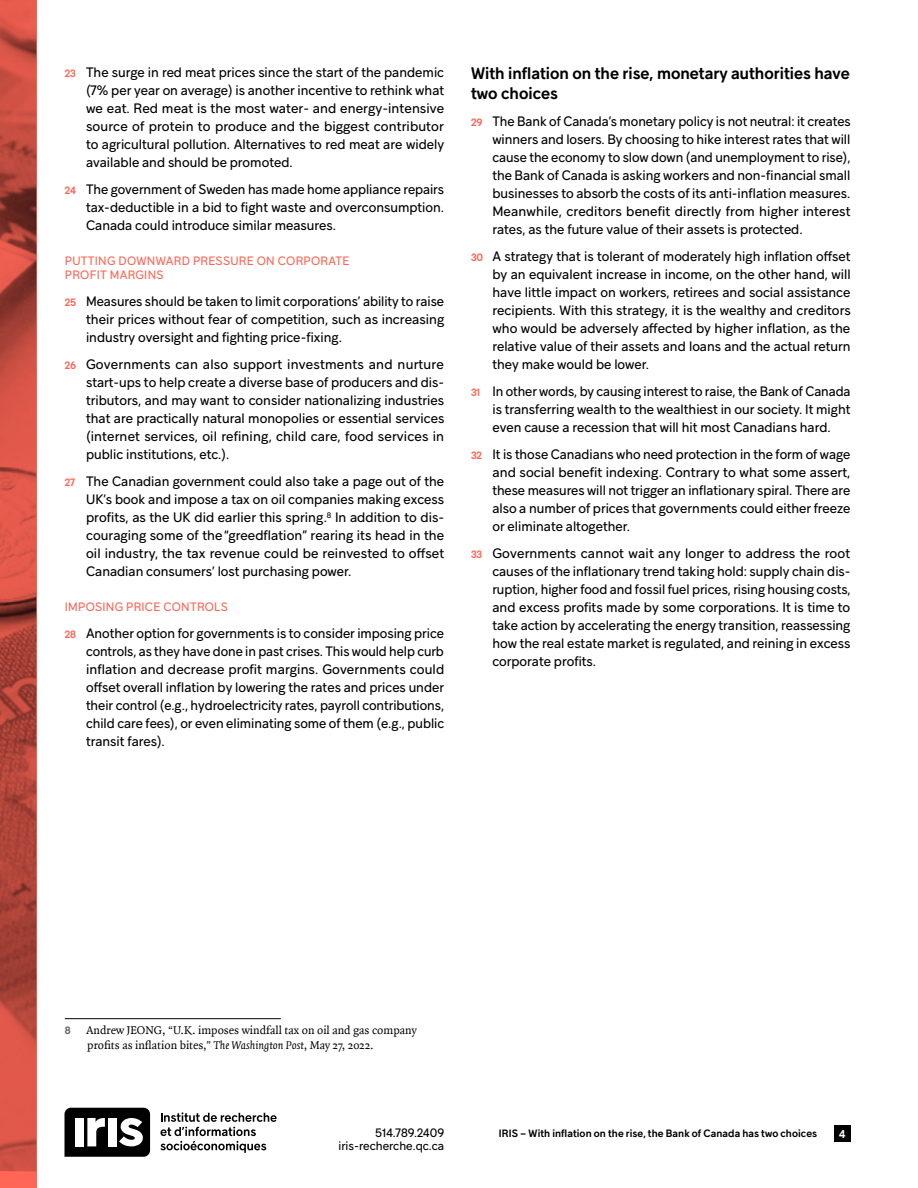
<style>
.page{position:relative;width:918px;height:1188px;background:#fff}
.page>*{position:absolute;margin:0;border:0;box-sizing:border-box;transform-origin:0 0}
.t1{font:600 16.5px/19.8px "Guillon";color:#000}
.t2{font:13.5px/18px "Guillon";color:#000;text-align:justify}
.t3{font:12px/15px "Quadraat Pro TT";color:#000}
.t4{font:12px/14.4px "Guillon";letter-spacing:.02em;color:#ff6656}
.t5{font:12px/13.5px "Guillon";color:#000;text-align:right}
.t6{font:600 11.25px "Guillon";color:#fff}
.t7{font:600 10.5px "Guillon";letter-spacing:.01em;color:#000}
.t8{font:600 10.5px "Guillon";color:#626161}
.s1{font-weight:600;font-size:10.5px;color:#ff6656}
.s2{font-family:"Quadraat";font-style:italic}
</style>
<div class="page">
<div style="left:834px;top:1126px;width:16px;height:16px;background:#000"></div>
<img style="left:0;top:0;width:36px;height:1172px">
<hr style="left:65px;top:1018px;width:216px;height:1px;background:#000">
<div style="left:64px;top:1108px;width:86px;height:49px;background:#000;border-radius:6px"></div>
<div style="left:75px;top:1118px;width:9px;height:28px;background:#fff"></div>
<svg style="left:87px;top:1118px;width:18px;height:28px"></svg>
<div style="left:108px;top:1118px;width:9px;height:28px;background:#fff"></div>
<svg style="left:119px;top:1118px;width:24px;height:28px"></svg>
<svg style="left:160px;top:1112px;width:117px;height:41px"></svg>
<p class="t2" style="left:86px;top:63px;width:360px;text-indent:-21px"><span class="s1">23</span> The surge in red meat prices since the start of the pandemic (7% per year on average) is another incentive to rethink what we eat. Red meat is the most water- and energy-intensive source of protein to produce and the biggest contributor to agricultural pollution. Alternatives to red meat are widely available and should be promoted.</p>
<p class="t2" style="left:86px;top:180px;width:360px;text-indent:-21px"><span class="s1">24</span> The government of Sweden has made home appliance repairs tax-deductible in a bid to fight waste and overconsumption.<br>Canada could introduce similar measures.</p>
<p class="t4" style="left:65px;top:253px;width:286px">PUTTING DOWNWARD PRESSURE ON CORPORATE<br>PROFIT MARGINS</p>
<p class="t2" style="left:86px;top:292px;width:360px;text-indent:-21px"><span class="s1">25</span> Measures should be taken to limit corporations’ ability to raise their prices without fear of competition, such as increasing industry oversight and fighting price-fixing.</p>
<p class="t2" style="left:86px;top:355px;width:360px;text-indent:-21px"><span class="s1">26</span> Governments can also support investments and nurture start-ups to help create a diverse base of producers and dis&shy;tributors, and may want to consider nationalizing industries that are practically natural monopolies or essential services (internet services, oil refining, child care, food services in public institutions, etc.).</p>
<p class="t2" style="left:86px;top:472px;width:360px;text-indent:-21px"><span class="s1">27</span> The Canadian government could also take a page out of the UK’s book and impose a tax on oil companies making excess profits, as the UK did earlier this spring.<sup>8</sup> In addition to dis&shy;couraging some of the“greedflation” rearing its head in the oil industry, the tax revenue could be reinvested to offset Canadian consumers’ lost purchasing power.</p>
<p class="t4" style="left:65px;top:599px;width:164px">IMPOSING PRICE CONTROLS</p>
<p class="t2" style="left:86px;top:624px;width:360px;text-indent:-21px"><span class="s1">28</span> Another option for governments is to consider imposing price controls, as they have done in past crises. This would help curb inflation and decrease profit margins. Governments could offset overall inflation by lowering the rates and prices under their control (e.g., hydroelectricity rates, payroll contributions, child care fees), or even eliminating some of them (e.g., public transit fares).</p>
<p class="t1" style="left:471px;top:63px;width:380px">With inflation on the rise, monetary authorities have two choices</p>
<p class="t2" style="left:492px;top:112px;width:360px;text-indent:-21px"><span class="s1">29</span> The Bank of Canada’s monetary policy is not neutral: it creates winners and losers. By choosing to hike interest rates that will cause the economy to slow down (and unemployment to rise), the Bank of Canada is asking workers and non-financial small businesses to absorb the costs of its anti-inflation measures.<br>Meanwhile, creditors benefit directly from higher interest rates, as the future value of their assets is protected.</p>
<p class="t2" style="left:492px;top:247px;width:360px;text-indent:-21px"><span class="s1">30</span> A strategy that is tolerant of moderately high inflation offset by an equivalent increase in income, on the other hand, will have little impact on workers, retirees and social assistance recipients. With this strategy, it is the wealthy and creditors who would be adversely affected by higher inflation, as the relative value of their assets and loans and the actual return they make would be lower.</p>
<p class="t2" style="left:492px;top:382px;width:360px;text-indent:-21px"><span class="s1">31</span> In other words, by causing interest to raise, the Bank of Canada is transferring wealth to the wealthiest in our society. It might even cause a recession that will hit most Canadians hard.</p>
<p class="t2" style="left:492px;top:445px;width:360px;text-indent:-21px"><span class="s1">32</span> It is those Canadians who need protection in the form of wage and social benefit indexing. Contrary to what some assert, these measures will not trigger an inflationary spiral. There are also a number of prices that governments could either freeze or eliminate altogether.</p>
<p class="t2" style="left:492px;top:544px;width:360px;text-indent:-21px"><span class="s1">33</span> Governments cannot wait any longer to address the root causes of the inflationary trend taking hold: supply chain dis&shy;ruption, higher food and fossil fuel prices, rising housing costs, and excess profits made by some corporations. It is time to take action by accelerating the energy transition, reassessing how the real estate market is regulated, and reining in excess corporate profits.</p>
<p class="t8" style="left:65px;top:1023px;width:7px">8</p>
<p class="t3" style="left:86px;top:1022px;width:332px">Andrew JEONG, “U.K. imposes windfall tax on oil and gas company profits as inflation bites,” <span class="s2">The Washington Post</span>, May 27, 2022.</p>
<p class="t5" style="left:338px;top:1126px;width:107px">514.789.2409 iris-recherche.qc.ca</p>
<p class="t7" style="left:499px;top:1127px;width:320px">IRIS – With inflation on the rise, the Bank of Canada has two choices</p>
<p class="t6" style="left:839px;top:1127px;width:8px">4</p>
</div>
